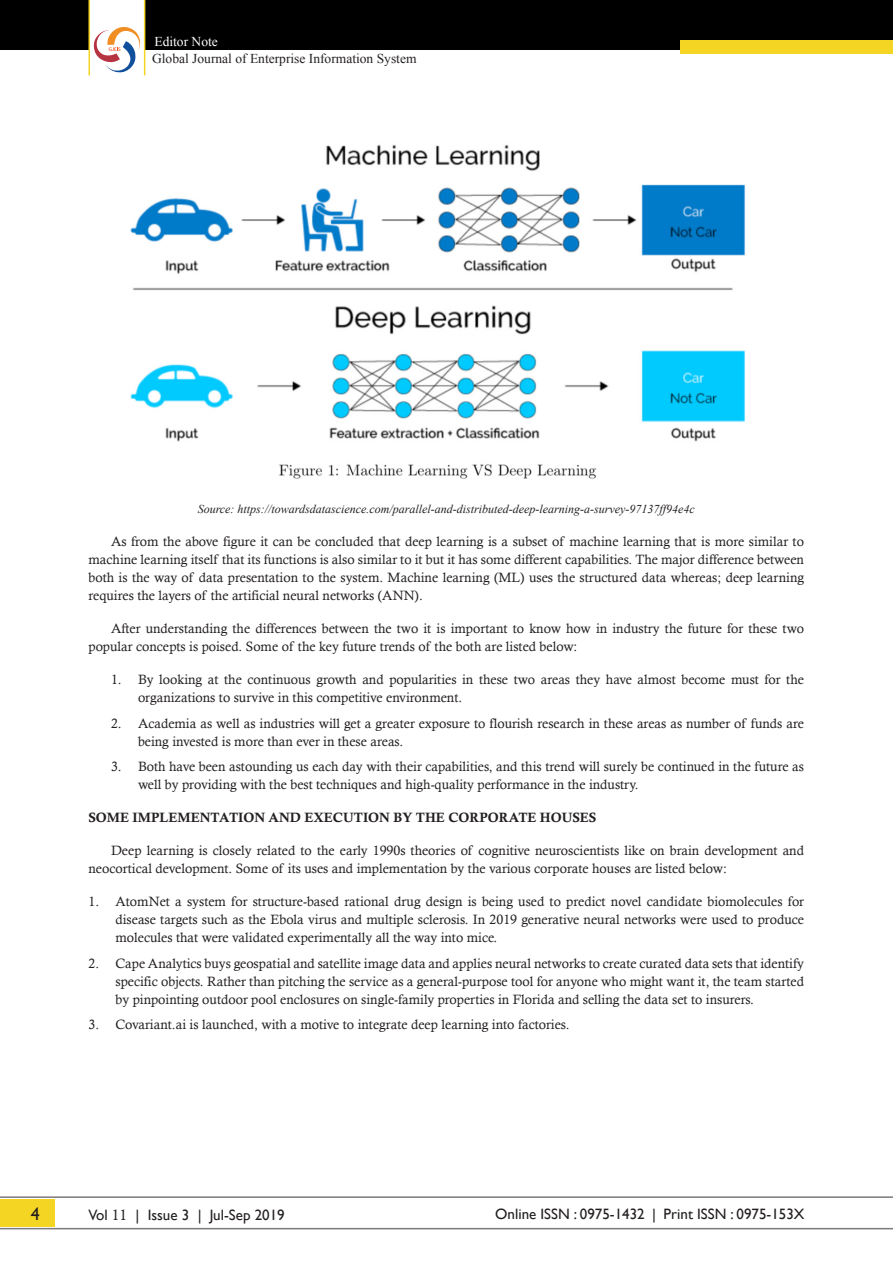
<style>
.page{position:relative;width:893px;height:1263px;background:#fff}
.page>*{position:absolute;margin:0;border:0;box-sizing:border-box;transform-origin:0 0}
.t1{font:18px "Gill Sans";color:#231f20}
.t2{font:15px "Gill Sans";color:#231f20}
.Final_Body_Text{font:13.5px/18px "Calisto";color:#231f20}
.Final_Body_Text-2{font:13.5px "Calis MT Bol";color:#231f20}
.t3{font:13.5px "Times New Roman";color:#231f20}
.t4{font:13.5px "Times New Roman";color:#fff}
.t5{font:italic 12px "Times New Roman";color:#231f20}
.s1{font-family:"Calisto"}
</style>
<div class="page">
<div style="left:0;top:1199px;width:54px;height:27px;background:#f4d523"></div>
<hr style="left:0;top:1196px;width:893px;height:2px;background:#7c787d">
<hr style="left:0;top:1228px;width:893px;height:1px;background:#7c787d">
<div style="left:0;top:0;width:893px;height:50px;background:#000"></div>
<div style="left:680px;top:40px;width:213px;height:14px;background:#f4d523"></div>
<svg style="left:88px;top:0;width:57px;height:76px"></svg>
<img style="left:130px;top:144px;width:616px;height:335px">
<p class="t4" style="left:154px;top:32px;width:65px">Editor Note</p>
<p class="t3" style="left:152px;top:50px;width:266px">Global Journal of Enterprise Information System</p>
<p class="t5" style="left:198px;top:501px;width:499px">Source: https://towardsdatascience.com/parallel-and-distributed-deep-learning-a-survey-97137ff94e4c</p>
<p class="Final_Body_Text" style="left:88px;top:532px;width:717px;text-align:justify;text-indent:22px">As from the above figure it can be concluded that deep learning is a subset of machine learning that is more similar to machine learning itself that its functions is also similar to it but it has some different capabilities. The major difference between both is the way of data presentation to the system. Machine learning (ML) uses the structured data whereas; deep learning requires the layers of the artificial neural networks (ANN).</p>
<p class="Final_Body_Text" style="left:88px;top:619px;width:717px;text-indent:22px">After understanding the differences between the two it is important to know how in industry the future for these two popular concepts is poised. Some of the key future trends of the both are listed below:</p>
<p class="Final_Body_Text" style="left:138px;top:670px;width:667px;text-indent:-27px">1. By looking at the continuous growth and popularities in these two areas they have almost become must for the organizations to survive in this competitive environment.</p>
<p class="Final_Body_Text" style="left:138px;top:714px;width:667px;text-indent:-27px">2. Academia as well as industries will get a greater exposure to flourish research in these areas as number of funds are being invested is more than ever in these areas.</p>
<p class="Final_Body_Text" style="left:138px;top:757px;width:667px;text-indent:-27px">3. Both have been astounding us each day with their capabilities, and this trend will surely be continued in the future as well by providing with the best techniques and high-quality performance in the industry.</p>
<p class="Final_Body_Text-2" style="left:88px;top:810px;width:509px">SOME IMPLEMENTATION AND EXECUTION BY THE CORPORATE HOUSES</p>
<p class="Final_Body_Text" style="left:88px;top:841px;width:717px;text-indent:22px">Deep learning is closely related to the early 1990s theories of cognitive neuroscientists like on brain development and neocortical development. Some of its uses and implementation by the various corporate houses are listed below:</p>
<p class="Final_Body_Text" style="left:116px;top:892px;width:690px;text-align:justify;text-indent:-27px">1. AtomNet a system for structure-based rational drug design is being used to predict novel candidate biomolecules for disease targets such as the Ebola virus and multiple sclerosis. In 2019 generative neural networks were used to produce molecules that were validated experimentally all the way into mice.</p>
<p class="Final_Body_Text" style="left:116px;top:954px;width:690px;text-align:justify;text-indent:-27px">2. Cape Analytics buys geospatial and satellite image data and applies neural networks to create curated data sets that identify specific objects. Rather than pitching the service as a general-purpose tool for anyone who might want it, the team started by pinpointing outdoor pool enclosures on single-family properties in Florida and selling the data set to insurers.</p>
<p class="Final_Body_Text" style="left:88px;top:1015px;width:482px">3. Covariant.ai is launched, with a motive to integrate deep learning into factories.</p>
<h1 class="t1" style="left:31px;top:1203px;width:10px">4</h1>
<p class="t2" style="left:88px;top:1206px;width:198px">Vol <span class="s1">11</span> | Issue 3 | Jul-Sep 2019</p>
<p class="t2" style="left:495px;top:1205px;width:311px">Online ISSN : 0975-1432 | Print ISSN : 0975-153X</p>
</div>
